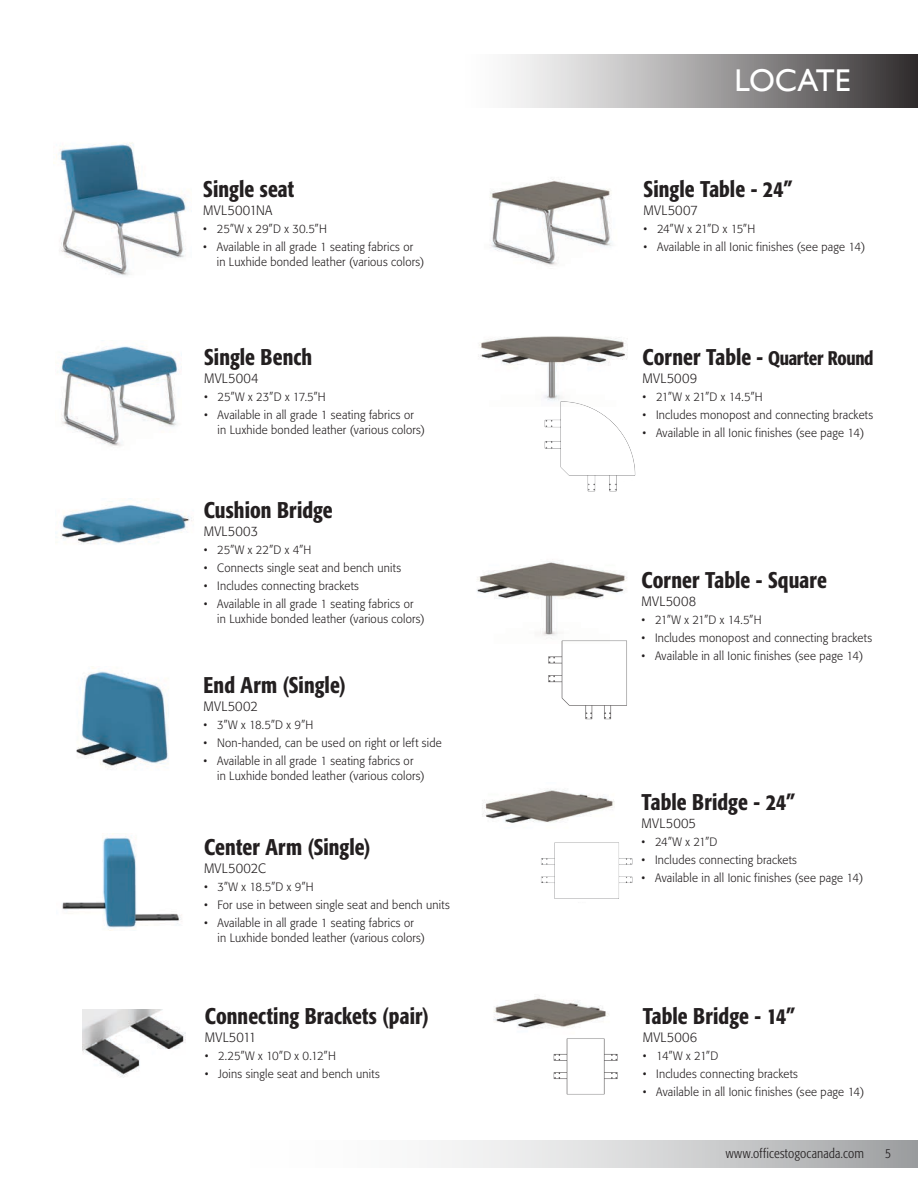
<style>
.page{position:relative;width:918px;height:1188px;background:#fff}
.page>*{position:absolute;margin:0;border:0;box-sizing:border-box;transform-origin:0 0}
.t1{font:31.5px "Gill Sans";letter-spacing:-.005em;color:#fff}
.t2{font:500 condensed 22.5px "Formata";letter-spacing:.005em;color:#231f20;scale:.95 1}
.t3{font:300 13.5px "Formata";letter-spacing:.02em;color:#231f20;scale:.95 1}
.t4{font:300 condensed 13.5px "Formata";letter-spacing:.01em;color:#231f20}
.t5{font:300 12px/15px "Formata";letter-spacing:.015em;color:#231f20;scale:.95 1}
.s1{font-size:19.5px}
</style>
<div class="page">
<svg style="left:438px;top:1140px;width:480px;height:27px;background:#cfcfd0"></svg>
<div style="left:459px;top:54px;width:459px;height:54px;background:linear-gradient(to right,#fff,#3a3737)"></div>
<img style="left:493px;top:998px;width:116px;height:30px">
<img style="left:478px;top:336px;width:149px;height:62px">
<img style="left:477px;top:562px;width:150px;height:74px">
<img style="left:482px;top:789px;width:133px;height:34px">
<img style="left:544px;top:398px;width:92px;height:94px">
<img style="left:541px;top:842px;width:92px;height:57px">
<img style="left:53px;top:142px;width:134px;height:134px">
<img style="left:61px;top:346px;width:121px;height:101px">
<img style="left:82px;top:1009px;width:104px;height:69px">
<img style="left:490px;top:179px;width:122px;height:87px">
<img style="left:62px;top:833px;width:120px;height:97px">
<img style="left:76px;top:667px;width:93px;height:101px">
<img style="left:61px;top:498px;width:131px;height:46px">
<img style="left:546px;top:638px;width:81px;height:82px">
<img style="left:553px;top:1038px;width:65px;height:57px">
<h2 class="t2" style="left:203px;top:175px;width:97px">Single seat</h2>
<p class="t3" style="left:203px;top:202px;width:74px">MVL5001NA</p>
<p class="t5" style="left:203px;top:221px;width:132px">• 25”W x 29”D x 30.5”H</p>
<p class="t5" style="left:217px;top:239px;width:220px;text-indent:-13px">• Available in all grade 1 seating fabrics or in Luxhide bonded leather (various colors)</p>
<h2 class="t2" style="left:204px;top:344px;width:115px">Single Bench</h2>
<p class="t3" style="left:204px;top:371px;width:59px">MVL5004</p>
<p class="t5" style="left:204px;top:390px;width:130px">• 25”W x 23”D x 17.5”H</p>
<p class="t5" style="left:218px;top:408px;width:220px;text-indent:-13px">• Available in all grade 1 seating fabrics or in Luxhide bonded leather (various colors)</p>
<h2 class="t2" style="left:204px;top:497px;width:137px">Cushion Bridge</h2>
<p class="t3" style="left:204px;top:524px;width:59px">MVL5003</p>
<p class="t5" style="left:204px;top:543px;width:115px">• 25”W x 22”D x 4”H</p>
<p class="t5" style="left:204px;top:561px;width:209px">• Connects single seat and bench units</p>
<p class="t5" style="left:204px;top:579px;width:165px">• Includes connecting brackets</p>
<p class="t5" style="left:217px;top:597px;width:220px;text-indent:-13px">• Available in all grade 1 seating fabrics or in Luxhide bonded leather (various colors)</p>
<h2 class="t2" style="left:204px;top:671px;width:151px">End Arm (Single)</h2>
<p class="t3" style="left:204px;top:698px;width:59px">MVL5002</p>
<p class="t5" style="left:204px;top:717px;width:117px">• 3”W x 18.5”D x 9”H</p>
<p class="t5" style="left:204px;top:735px;width:252px">• Non-handed, can be used on right or left side</p>
<p class="t5" style="left:217px;top:753px;width:220px;text-indent:-13px">• Available in all grade 1 seating fabrics or in Luxhide bonded leather (various colors)</p>
<h2 class="t2" style="left:204px;top:833px;width:177px">Center Arm (Single)</h2>
<p class="t3" style="left:204px;top:860px;width:67px">MVL5002C</p>
<p class="t5" style="left:204px;top:879px;width:117px">• 3”W x 18.5”D x 9”H</p>
<p class="t5" style="left:204px;top:897px;width:260px">• For use in between single seat and bench units</p>
<p class="t5" style="left:217px;top:915px;width:220px;text-indent:-13px">• Available in all grade 1 seating fabrics or in Luxhide bonded leather (various colors)</p>
<h2 class="t2" style="left:205px;top:1003px;width:237px">Connecting Brackets (pair)</h2>
<p class="t3" style="left:205px;top:1030px;width:56px">MVL5011</p>
<p class="t5" style="left:205px;top:1049px;width:139px">• 2.25”W x 10”D x 0.12”H</p>
<p class="t5" style="left:205px;top:1067px;width:186px">• Joins single seat and bench units</p>
<h1 class="t1" style="left:735px;top:62px;width:117px">LOCATE</h1>
<h2 class="t2" style="left:644px;top:175px;width:159px">Single Table - 24”</h2>
<p class="t3" style="left:644px;top:202px;width:59px">MVL5007</p>
<p class="t5" style="left:644px;top:221px;width:119px">• 24”W x 21”D x 15”H</p>
<p class="t5" style="left:644px;top:239px;width:235px">• Available in all Ionic finishes (see page 14)</p>
<h2 class="t2" style="left:643px;top:344px;width:245px">Corner Table - <span class="s1">Quarter Round</span></h2>
<p class="t3" style="left:643px;top:371px;width:59px">MVL5009</p>
<p class="t5" style="left:643px;top:390px;width:128px">• 21”W x 21”D x 14.5”H</p>
<p class="t5" style="left:643px;top:408px;width:244px">• Includes monopost and connecting brackets</p>
<p class="t5" style="left:643px;top:426px;width:235px">• Available in all Ionic finishes (see page 14)</p>
<h2 class="t2" style="left:642px;top:566px;width:197px">Corner Table - Square</h2>
<p class="t3" style="left:642px;top:593px;width:59px">MVL5008</p>
<p class="t5" style="left:642px;top:612px;width:128px">• 21”W x 21”D x 14.5”H</p>
<p class="t5" style="left:642px;top:630px;width:244px">• Includes monopost and connecting brackets</p>
<p class="t5" style="left:642px;top:648px;width:235px">• Available in all Ionic finishes (see page 14)</p>
<h2 class="t2" style="left:642px;top:788px;width:163px">Table Bridge - 24”</h2>
<p class="t3" style="left:642px;top:815px;width:59px">MVL5005</p>
<p class="t5" style="left:642px;top:834px;width:81px">• 24”W x 21”D</p>
<p class="t5" style="left:642px;top:852px;width:165px">• Includes connecting brackets</p>
<p class="t5" style="left:642px;top:870px;width:235px">• Available in all Ionic finishes (see page 14)</p>
<h2 class="t2" style="left:643px;top:1002px;width:162px">Table Bridge - 14”</h2>
<p class="t3" style="left:643px;top:1029px;width:59px">MVL5006</p>
<p class="t5" style="left:643px;top:1048px;width:81px">• 14”W x 21”D</p>
<p class="t5" style="left:643px;top:1066px;width:165px">• Includes connecting brackets</p>
<p class="t5" style="left:643px;top:1084px;width:235px">• Available in all Ionic finishes (see page 14)</p>
<p class="t4" style="left:726px;top:1145px;width:140px">www.officestogocanada.com</p>
<p class="t4" style="left:885px;top:1145px;width:7px">5</p>
</div>
